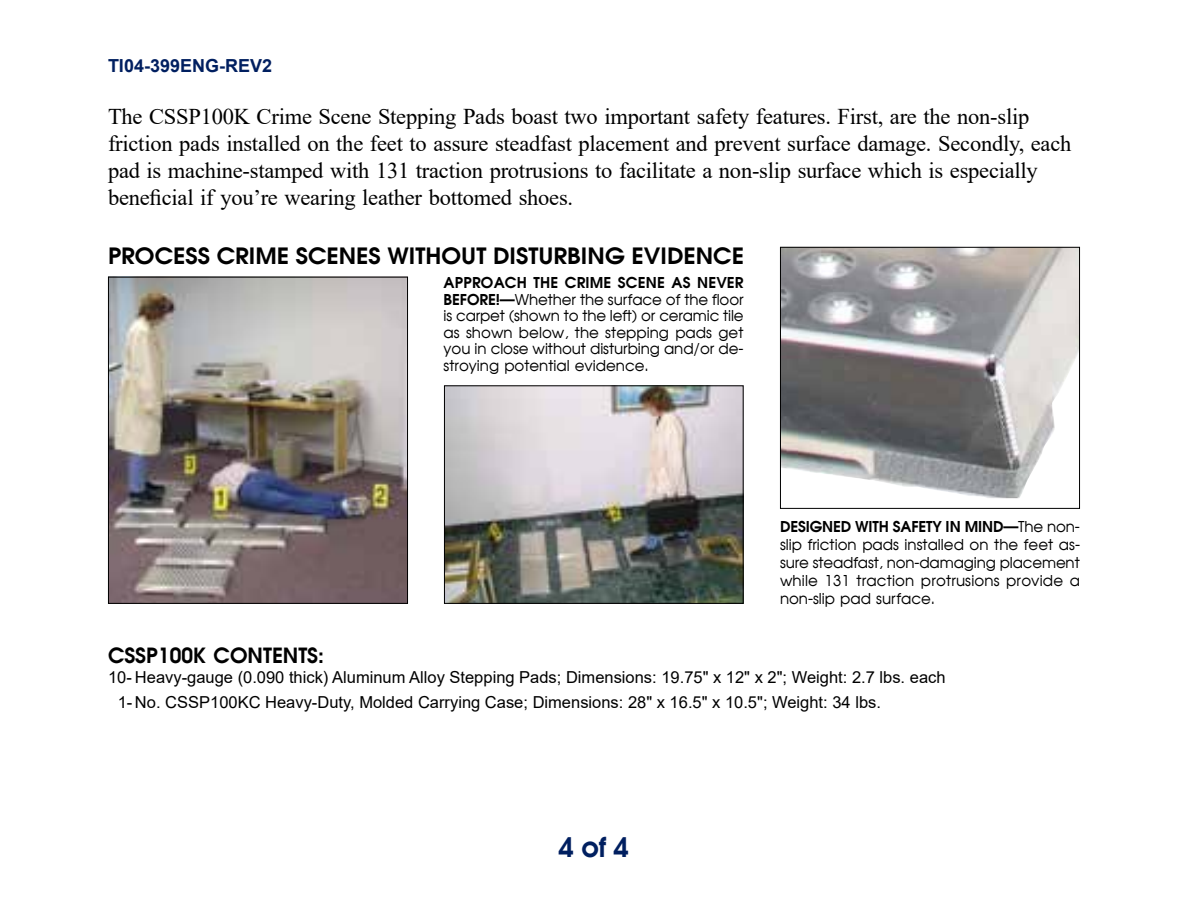
<style>
.page{position:relative;width:1188px;height:918px;background:#fff}
.page>*{position:absolute;margin:0;border:0;box-sizing:border-box;transform-origin:0 0}
.t1{font:700 27px "Avalon";color:#001f60}
.t2{font:22.5px/27px "Times New Roman";letter-spacing:-.01em;color:#000}
.t3{font:700 22.5px "Avalon";color:#000;scale:1.05 1}
.t4{font:700 21px "Avalon";color:#000}
.t5{font:700 18px "Arial";color:#001f60}
.t6{font:16.5px/24.6px "Arial";color:#000}
.t7{font:15px/16.5px "Avalon Plain";color:#000;text-align:justify}
.t8{font:700 15px "Avalon";letter-spacing:-.01em;color:#000}
.t9{font:700 15px "Avalon";letter-spacing:.01em;color:#000}
.s1{font-family:"Avalon";font-weight:700}
.s2{font-family:"Avalon Plain";font-weight:400}
</style>
<div class="page">
<img style="left:782px;top:249px;width:296px;height:249px">
<div style="left:780px;top:247px;width:300px;height:262px;border:1px solid #000"></div>
<img style="left:446px;top:387px;width:296px;height:215px">
<div style="left:444px;top:385px;width:300px;height:219px;border:1px solid #000"></div>
<img style="left:110px;top:279px;width:296px;height:323px">
<div style="left:108px;top:277px;width:300px;height:327px;border:1px solid #000"></div>
<p class="t5" style="left:108px;top:53px;width:166px">TI04-399ENG-REV2</p>
<p class="t2" style="left:108px;top:102px;width:965px">The CSSP100K Crime Scene Stepping Pads boast two important safety features. First, are the non-slip friction pads installed on the feet to assure steadfast placement and prevent surface damage. Secondly, each pad is machine-stamped with 131 traction protrusions to facilitate a non-slip surface which is especially beneficial if you’re wearing leather bottomed shoes.</p>
<p class="t3" style="left:108px;top:240px;width:607px">PROCESS CRIME SCENES WITHOUT DISTURBING EVIDENCE</p>
<p class="t9" style="left:444px;top:272px;width:302px">APPROACH THE CRIME SCENE AS NEVER</p>
<p class="t7" style="left:444px;top:291px;width:301px"><span class="s1">BEFORE!—</span>Whether the surface of the floor is carpet (shown to the left) or ceramic tile as shown below, the stepping pads get you in close without disturbing and/or de&shy;stroying potential evidence.</p>
<p class="t8" style="left:780px;top:516px;width:301px">DESIGNED WITH SAFETY IN MIND—<span class="s2">The non-</span></p>
<p class="t7" style="left:780px;top:535px;width:302px;line-height:18px">slip friction pads installed on the feet as&shy;sure steadfast, non-damaging placement while 131 traction protrusions provide a non-slip pad surface.</p>
<p class="t4" style="left:108px;top:641px;width:218px">CSSP100K CONTENTS:</p>
<p class="t6" style="left:118px;top:665px;width:829px;text-indent:-10px">10- Heavy-gauge (0.090 thick) Aluminum Alloy Stepping Pads; Dimensions: 19.75" x 12" x 2"; Weight: 2.7 lbs. each<br>1- No. CSSP100KC Heavy-Duty, Molded Carrying Case; Dimensions: 28" x 16.5" x 10.5"; Weight: 34 lbs.</p>
<p class="t1" style="left:559px;top:829px;width:72px">4 of 4</p>
</div>
